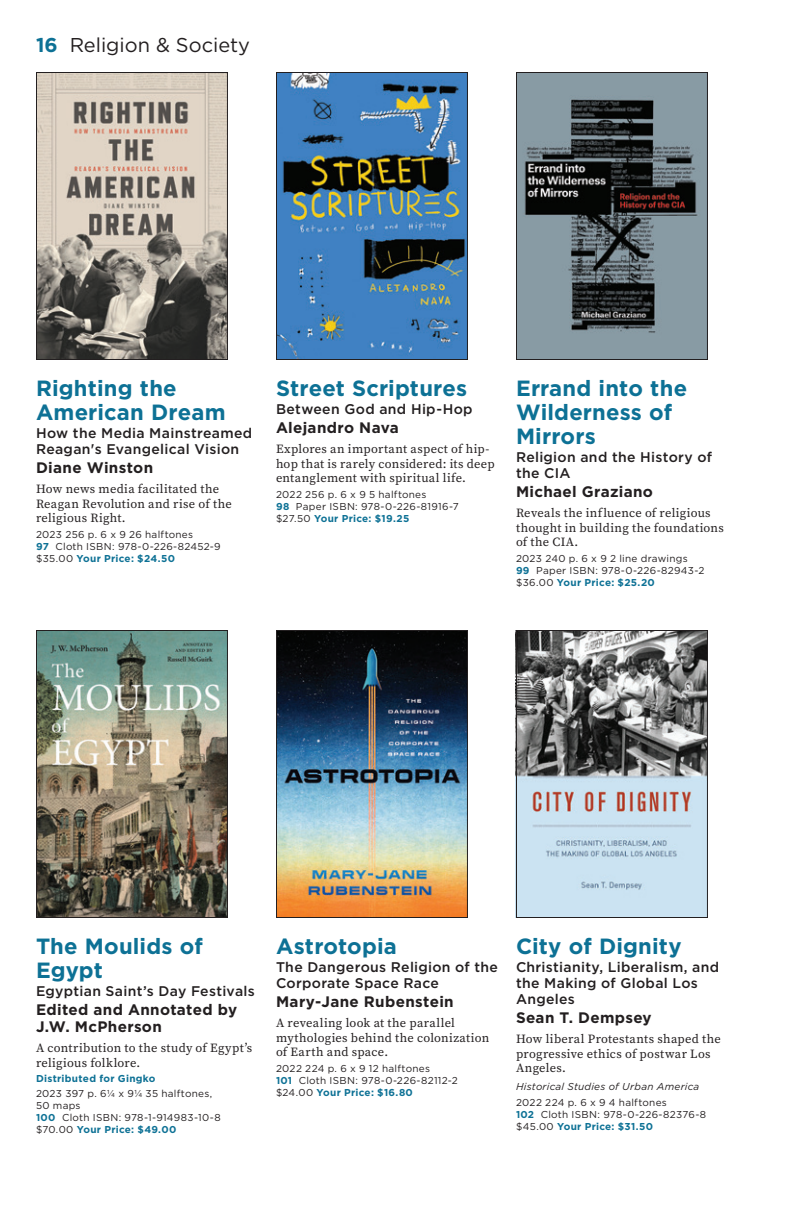
<style>
.page{position:relative;width:792px;height:1224px;background:#fff}
.page>*{position:absolute;margin:0;border:0;box-sizing:border-box;transform-origin:0 0}
._6title{font:700 22px/24px "Gotham";letter-spacing:.005em;color:#0d7195}
._6title-2{font:20px "Gotham";color:#231f20}
._6author{font:700 15.2px/17.2px "Gotham";letter-spacing:.02em;color:#231f20}
._6title-3{font:700 15.2px "Gotham";letter-spacing:.02em;color:#231f20}
._6subtitle{font:500 14px/16px "Gotham";letter-spacing:.02em;color:#231f20}
._6title-4{font:500 14px/16px "Gotham";letter-spacing:.025em;color:#231f20}
._6text{font:12.4px/14.4px "Source Serif Pro";letter-spacing:.02em;color:#231f20}
._6title-5{font:12.4px/14.4px "Source Serif Pro";letter-spacing:.025em;color:#231f20}
._6biblisting{font:10px/12px "Gotham";letter-spacing:.025em;color:#231f20}
._6title-6{font:10px/12px "Gotham";letter-spacing:.03em;color:#231f20}
._6title-7{font:italic 10px/15.2px "Gotham";letter-spacing:.025em;color:#231f20}
._6biblisting-2{font:700 10px "Gotham";letter-spacing:.03em;color:#0d7195}
.s1{font-weight:700;color:#0d7195}
.s2{font-style:normal}
</style>
<div class="page">
<img style="left:38px;top:74px;width:188px;height:284px">
<div style="left:36px;top:72px;width:192px;height:288px;border:1px solid #231f20"></div>
<img style="left:518px;top:74px;width:188px;height:284px">
<div style="left:516px;top:72px;width:192px;height:288px;border:1px solid #231f20"></div>
<img style="left:278px;top:74px;width:188px;height:284px">
<div style="left:276px;top:72px;width:192px;height:288px;border:1px solid #231f20"></div>
<img style="left:38px;top:632px;width:188px;height:284px">
<div style="left:36px;top:630px;width:192px;height:288px;border:1px solid #231f20"></div>
<img style="left:518px;top:632px;width:188px;height:284px">
<div style="left:516px;top:630px;width:192px;height:288px;border:1px solid #231f20"></div>
<img style="left:278px;top:632px;width:188px;height:284px">
<div style="left:276px;top:630px;width:192px;height:288px;border:1px solid #231f20"></div>
<p class="_6title-2" style="left:36px;top:32px;width:216px"><span class="s1">16</span> Religion &amp; Society</p>
<p class="_6title" style="left:36px;top:376px;width:191px">Righting the<br>American Dream</p>
<p class="_6subtitle" style="left:36px;top:424px;width:218px">How the Media Mainstreamed<br>Reagan's Evangelical Vision</p>
<p class="_6author" style="left:36px;top:459px;width:119px">Diane Winston</p>
<p class="_6text" style="left:36px;top:482px;width:197px">How news media facilitated the<br>Reagan Revolution and rise of the religious Right.</p>
<p class="_6biblisting" style="left:36px;top:528px;width:186px">2023 256 p. 6 x 9 26 halftones<br><span class="s1">97</span> Cloth ISBN: 978-0-226-82452-9 $35.00 <span class="s1">Your Price: $24.50</span></p>
<p class="_6title" style="left:276px;top:376px;width:193px">Street Scriptures</p>
<p class="_6title-4" style="left:276px;top:400px;width:198px">Between God and Hip-Hop</p>
<p class="_6title-3" style="left:276px;top:417px;width:124px">Alejandro Nava</p>
<p class="_6title-5" style="left:276px;top:442px;width:220px">Explores an important aspect of hip&shy;hop that is rarely considered: its deep entanglement with spiritual life.</p>
<p class="_6title-6" style="left:276px;top:488px;width:184px">2022 256 p. 6 x 9 5 halftones<br><span class="s1">98</span> Paper ISBN: 978-0-226-81916-7 $27.50 <span class="s1">Your Price: $19.25</span></p>
<p class="_6title" style="left:516px;top:376px;width:173px">Errand into the<br>Wilderness of<br>Mirrors</p>
<p class="_6subtitle" style="left:516px;top:448px;width:198px">Religion and the History of the CIA</p>
<p class="_6author" style="left:516px;top:483px;width:139px">Michael Graziano</p>
<p class="_6text" style="left:516px;top:506px;width:209px">Reveals the influence of religious thought in building the foundations of the CIA.</p>
<p class="_6biblisting" style="left:516px;top:552px;width:190px">2023 240 p. 6 x 9 2 line drawings<br><span class="s1">99</span> Paper ISBN: 978-0-226-82943-2 $36.00 <span class="s1">Your Price: $25.20</span></p>
<p class="_6title" style="left:36px;top:934px;width:168px">The Moulids of<br>Egypt</p>
<p class="_6subtitle" style="left:36px;top:982px;width:220px">Egyptian Saint’s Day Festivals</p>
<p class="_6author" style="left:36px;top:1001px;width:203px">Edited and Annotated by<br>J.W. McPherson</p>
<p class="_6text" style="left:36px;top:1041px;width:218px">A contribution to the study of Egypt’s religious folklore.</p>
<p class="_6biblisting-2" style="left:36px;top:1072px;width:121px">Distributed for Gingko</p>
<p class="_6biblisting" style="left:36px;top:1088px;width:186px">2023 397 p. 61/4 x 91/4 35 halftones,<br>50 maps<br><span class="s1">100</span> Cloth ISBN: 978-1-914983-10-8 $70.00 <span class="s1">Your Price: $49.00</span></p>
<p class="_6title" style="left:276px;top:934px;width:122px">Astrotopia</p>
<p class="_6subtitle" style="left:276px;top:958px;width:223px">The Dangerous Religion of the<br>Corporate Space Race</p>
<p class="_6author" style="left:276px;top:993px;width:179px">Mary-Jane Rubenstein</p>
<p class="_6text" style="left:276px;top:1016px;width:215px">A revealing look at the parallel mythologies behind the colonization of Earth and space.</p>
<p class="_6biblisting" style="left:276px;top:1062px;width:183px">2022 224 p. 6 x 9 12 halftones<br><span class="s1">101</span> Cloth ISBN: 978-0-226-82112-2 $24.00 <span class="s1">Your Price: $16.80</span></p>
<p class="_6title" style="left:516px;top:934px;width:167px">City of Dignity</p>
<p class="_6title-4" style="left:516px;top:958px;width:205px">Christianity, Liberalism, and the Making of Global Los<br>Angeles</p>
<p class="_6title-3" style="left:516px;top:1007px;width:137px">Sean T. Dempsey</p>
<p class="_6title-5" style="left:516px;top:1032px;width:206px">How liberal Protestants shaped the progressive ethics of postwar Los<br>Angeles.</p>
<p class="_6title-7" style="left:516px;top:1079px;width:185px">Historical Studies of Urban America<br><span class="s2">2022 224 p. 6 x 9 4 halftones</span></p>
<p class="_6title-6" style="left:516px;top:1108px;width:192px"><span class="s1">102</span> Cloth ISBN: 978-0-226-82376-8 $45.00 <span class="s1">Your Price: $31.50</span></p>
</div>
